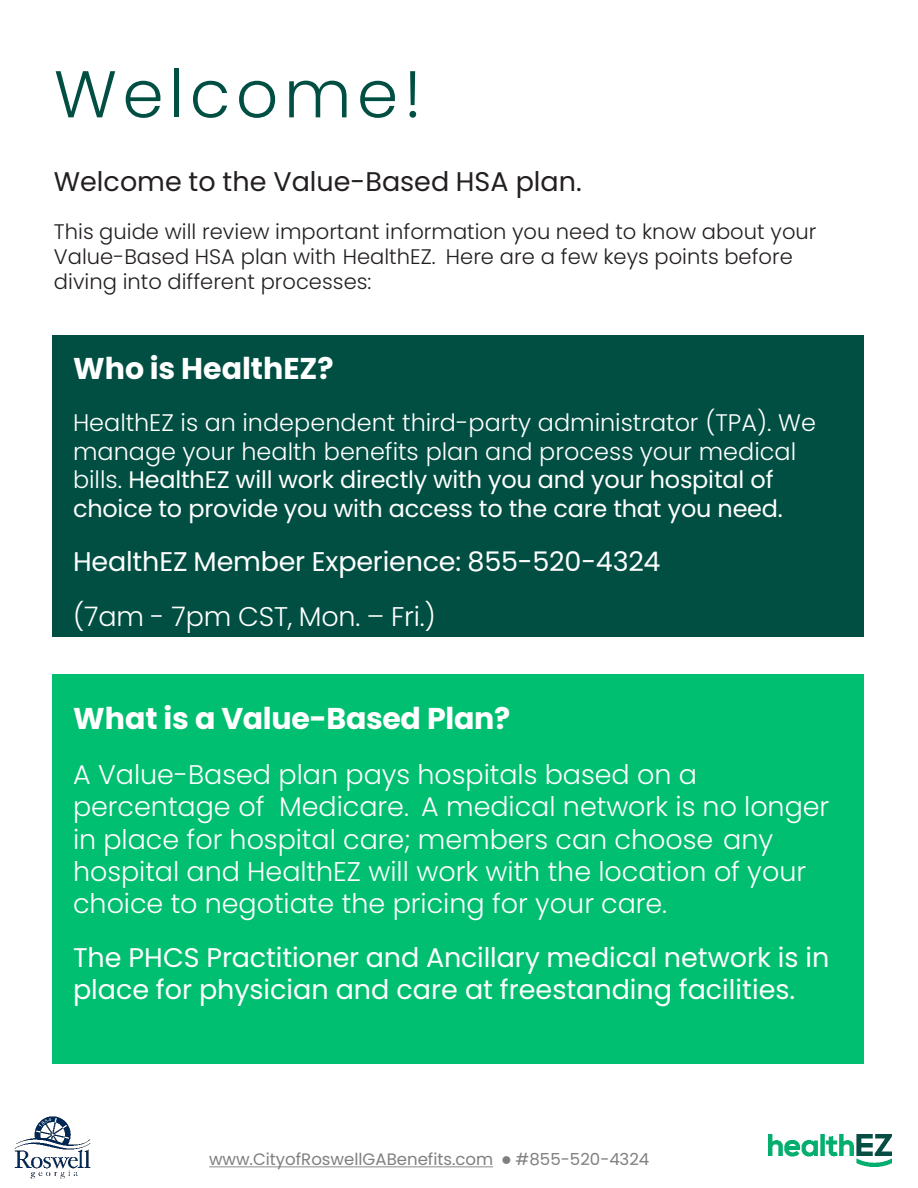
<style>
.page{position:relative;width:918px;height:1188px;background:#fff}
.page>*{position:absolute;margin:0;border:0;box-sizing:border-box;transform-origin:0 0}
.t1{font:300 66px "Poppins";letter-spacing:.085em;color:#004f42}
.t2{font:700 30px "Poppins";color:#fff}
.t3{font:300 27px/32.4px "Poppins";color:#fff}
.t4{font:27px/32.4px "Poppins";letter-spacing:-.005em;color:#fff}
.t5{font:27px "Poppins";color:#231f20}
.t6{font:300 24px/28.8px "Poppins";color:#fff}
.t7{font:300 21px/25.2px "Poppins";color:#231f20}
.t8{font:16.5px "Poppins";color:#7f7f7f}
.s1{font-weight:400}
</style>
<div class="page">
<div style="left:53px;top:335px;width:811px;height:302px;background:#004f42"></div>
<div style="left:53px;top:674px;width:811px;height:390px;background:#00bf70"></div>
<img style="left:768px;top:1134px;width:123px;height:32px">
<img style="left:14px;top:1116px;width:77px;height:63px">
<svg style="left:209px;top:1166px;width:284px;height:1px"></svg>
<h2 class="t1" style="left:54px;top:56px;width:370px">Welcome!</h2>
<p class="t5" style="left:54px;top:166px;width:529px">Welcome to the Value-Based HSA plan.</p>
<p class="t7" style="left:54px;top:219px;width:764px">This guide will review important information you need to know about your<br>Value-Based HSA plan with HealthEZ. Here are a few keys points before diving into different processes:</p>
<p class="t2" style="left:73px;top:351px;width:262px">Who is HealthEZ?</p>
<p class="t6" style="left:73px;top:408px;width:744px">HealthEZ is an independent third-party administrator (TPA). We manage your health benefits plan and process your medical bills. <span class="s1">HealthEZ will work directly with you and your hospital of choice to provide you with access to the care that you need.</span></p>
<p class="t4" style="left:73px;top:546px;width:589px">HealthEZ Member Experience: 855-520-4324</p>
<p class="t3" style="left:73px;top:601px;width:364px">(7am - 7pm CST, Mon. – Fri.)</p>
<p class="t2" style="left:73px;top:702px;width:439px">What is a Value-Based Plan?</p>
<p class="t3" style="left:73px;top:758px;width:758px">A Value-Based plan pays hospitals based on a percentage of Medicare. A medical network is no longer in place for hospital care; members can choose any hospital and HealthEZ will work with the location of your choice to negotiate the pricing for your care.</p>
<p class="t4" style="left:73px;top:941px;width:758px">The PHCS Practitioner and Ancillary medical network is in place for physician and care at freestanding facilities.</p>
<p class="t8" style="left:209px;top:1150px;width:442px">www.CityofRoswellGABenefits.com ● #855-520-4324</p>
</div>
